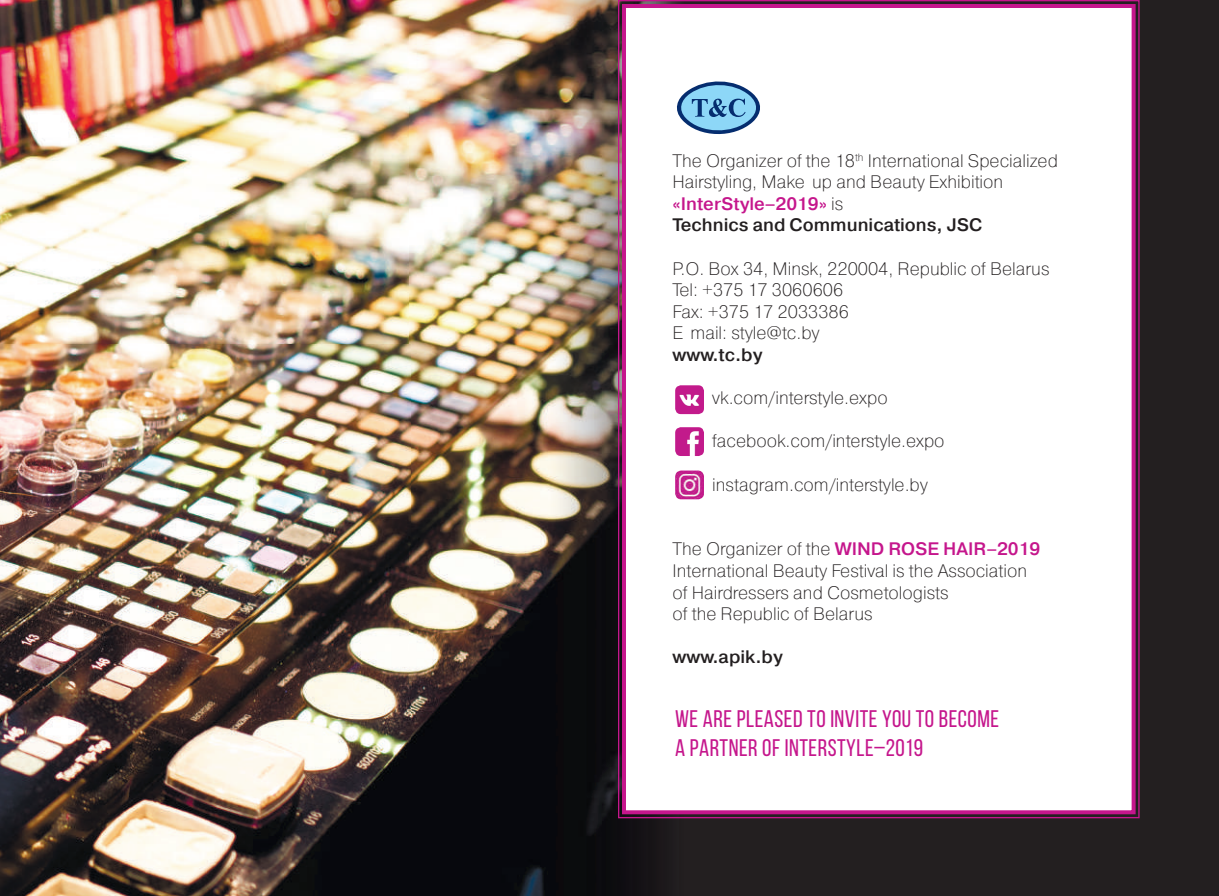
<style>
.page{position:relative;width:1219px;height:896px;background:#231f20}
.page>*{position:absolute;margin:0;border:0;box-sizing:border-box;transform-origin:0 0}
.t1{font:24px/28.8px "Bebas Neue";letter-spacing:.02em;color:#c5168c}
.t2{font:18px/21.6px "Pragmatica Light C";color:#231f20}
.t3{font:700 18px "Pragmatica Light C";color:#231f20}
.s1{font-weight:700;color:#c5168c}
.s2{font-weight:700}
</style>
<div class="page">
<img style="left:0;top:0;width:656px;height:896px">
<div style="left:620px;top:2px;width:516px;height:814px;background:#fff"></div>
<svg style="left:675px;top:80px;width:88px;height:56px;background:#92bdda"></svg>
<img style="left:675px;top:427px;width:29px;height:29px">
<img style="left:675px;top:470px;width:29px;height:29px">
<img style="left:675px;top:385px;width:29px;height:29px">
<p class="t2" style="left:673px;top:150px;width:387px">The Organizer of the 18<sup>th</sup> International Specialized Hairstyling, Make-up and Beauty Exhibition <span class="s1">«InterStyle–2019»</span> is<br><span class="s2">Technics and Communications, JSC</span></p>
<p class="t2" style="left:673px;top:258px;width:378px">P.O. Box 34, Minsk, 220004, Republic of Belarus<br>Tel: +375 17 3060606<br>Fax: +375 17 2033386<br>E-mail: style@tc.by</p>
<p class="t3" style="left:673px;top:345px;width:91px">www.tc.by</p>
<p class="t2" style="left:712px;top:387px;width:177px">vk.com/interstyle.expo</p>
<p class="t2" style="left:712px;top:430px;width:234px">facebook.com/interstyle.expo</p>
<p class="t2" style="left:712px;top:474px;width:217px">instagram.com/interstyle.by</p>
<p class="t2" style="left:673px;top:538px;width:369px">The Organizer of the <span class="s1">WIND ROSE HAIR–2019<br></span>International Beauty Festival is the Association of Hairdressers and Cosmetologists<br>of the Republic of Belarus</p>
<p class="t3" style="left:673px;top:647px;width:112px">www.apik.by</p>
<h1 class="t1" style="left:675px;top:704px;width:325px">WE ARE PLEASED TO INVITE YOU TO BECOME<br>A PARTNER OF INTERSTYLE–2019</h1>
</div>
